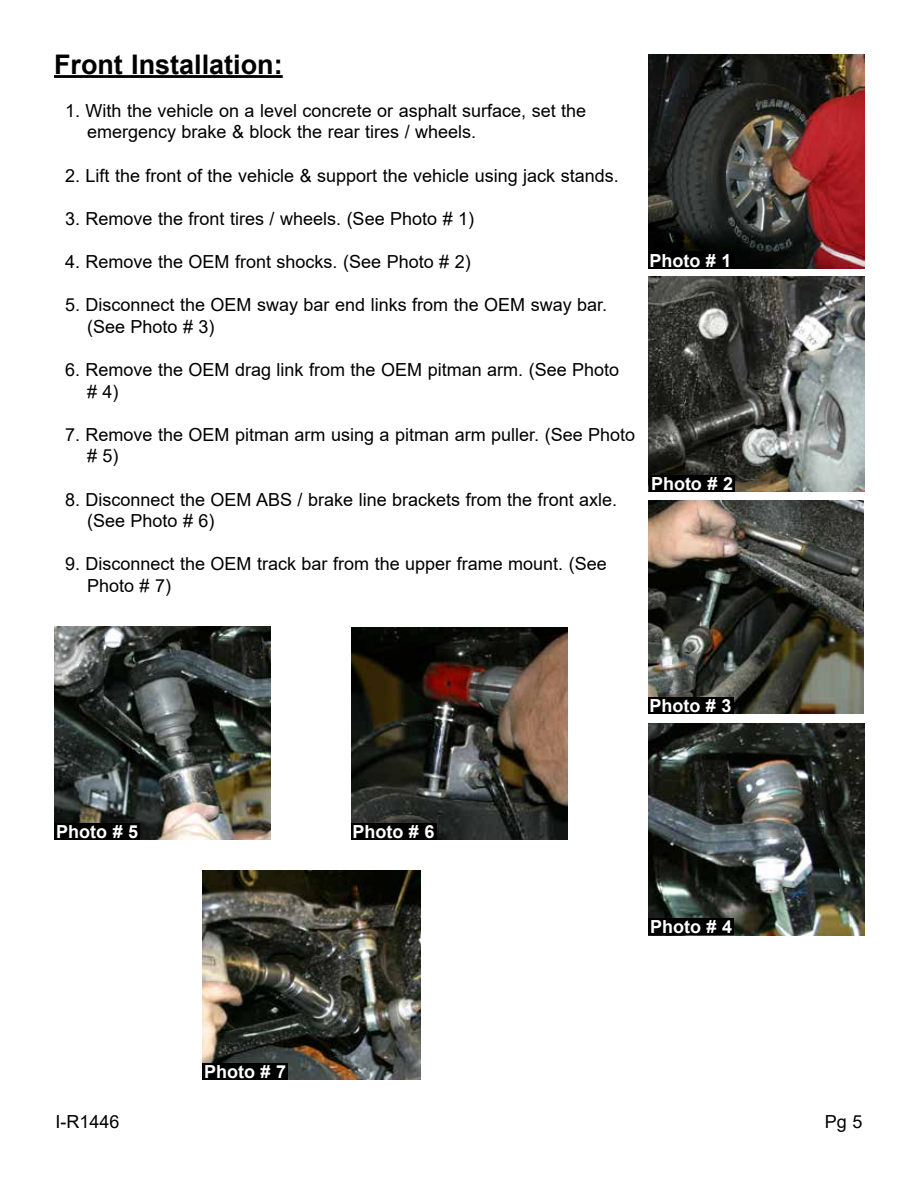
<style>
.page{position:relative;width:918px;height:1188px;background:#fff}
.page>*{position:absolute;margin:0;border:0;box-sizing:border-box;transform-origin:0 0}
.t1{font:700 27px "Arial";color:#000}
.t2{font:18px/21.6px "Arial";color:#000}
.t3{font:700 18px "Arial";color:#fff}
</style>
<div class="page">
<hr style="left:54px;top:75px;width:229px;height:3px;background:#000">
<img style="left:648px;top:54px;width:216px;height:215px">
<div style="left:648px;top:252px;width:85px;height:16px;background:#000"></div>
<img style="left:648px;top:276px;width:216px;height:215px">
<div style="left:650px;top:475px;width:85px;height:16px;background:#000"></div>
<img style="left:648px;top:500px;width:216px;height:214px">
<div style="left:648px;top:698px;width:85px;height:16px;background:#000"></div>
<img style="left:55px;top:626px;width:216px;height:214px">
<div style="left:55px;top:824px;width:85px;height:16px;background:#000"></div>
<img style="left:203px;top:870px;width:217px;height:210px">
<div style="left:203px;top:1063px;width:85px;height:17px;background:#000"></div>
<img style="left:351px;top:628px;width:217px;height:212px">
<div style="left:351px;top:824px;width:85px;height:16px;background:#000"></div>
<img style="left:648px;top:723px;width:216px;height:213px">
<div style="left:649px;top:918px;width:85px;height:17px;background:#000"></div>
<h1 class="t1" style="left:54px;top:45px;width:230px">Front Installation:</h1>
<p class="t2" style="left:87px;top:100px;width:501px;text-indent:-22px">1. With the vehicle on a level concrete or asphalt surface, set the emergency brake &amp; block the rear tires / wheels.</p>
<p class="t2" style="left:65px;top:164px;width:555px">2. Lift the front of the vehicle &amp; support the vehicle using jack stands.</p>
<p class="t2" style="left:65px;top:208px;width:411px">3. Remove the front tires / wheels. (See Photo # 1)</p>
<p class="t2" style="left:65px;top:251px;width:407px">4. Remove the OEM front shocks. (See Photo # 2)</p>
<p class="t2" style="left:87px;top:294px;width:522px;text-indent:-22px">5. Disconnect the OEM sway bar end links from the OEM sway bar. (See Photo # 3)</p>
<p class="t2" style="left:87px;top:359px;width:534px;text-indent:-22px">6. Remove the OEM drag link from the OEM pitman arm. (See Photo # 4)</p>
<p class="t2" style="left:87px;top:424px;width:550px;text-indent:-22px">7. Remove the OEM pitman arm using a pitman arm puller. (See Photo # 5)</p>
<p class="t2" style="left:87px;top:488px;width:532px;text-indent:-22px">8. Disconnect the OEM ABS / brake line brackets from the front axle. (See Photo # 6)</p>
<p class="t2" style="left:87px;top:553px;width:521px;text-indent:-22px">9. Disconnect the OEM track bar from the upper frame mount. (See<br>Photo # 7)</p>
<p class="t3" style="left:650px;top:248px;width:84px">Photo # 1</p>
<p class="t3" style="left:651px;top:471px;width:84px">Photo # 2</p>
<p class="t3" style="left:650px;top:693px;width:84px">Photo # 3</p>
<p class="t3" style="left:56px;top:819px;width:84px">Photo # 5</p>
<p class="t3" style="left:353px;top:819px;width:84px">Photo # 6</p>
<p class="t3" style="left:650px;top:914px;width:84px">Photo # 4</p>
<p class="t3" style="left:204px;top:1059px;width:84px">Photo # 7</p>
<p class="t2" style="left:56px;top:1111px;width:66px">I-R1446</p>
<p class="t2" style="left:825px;top:1111px;width:39px">Pg 5</p>
</div>
